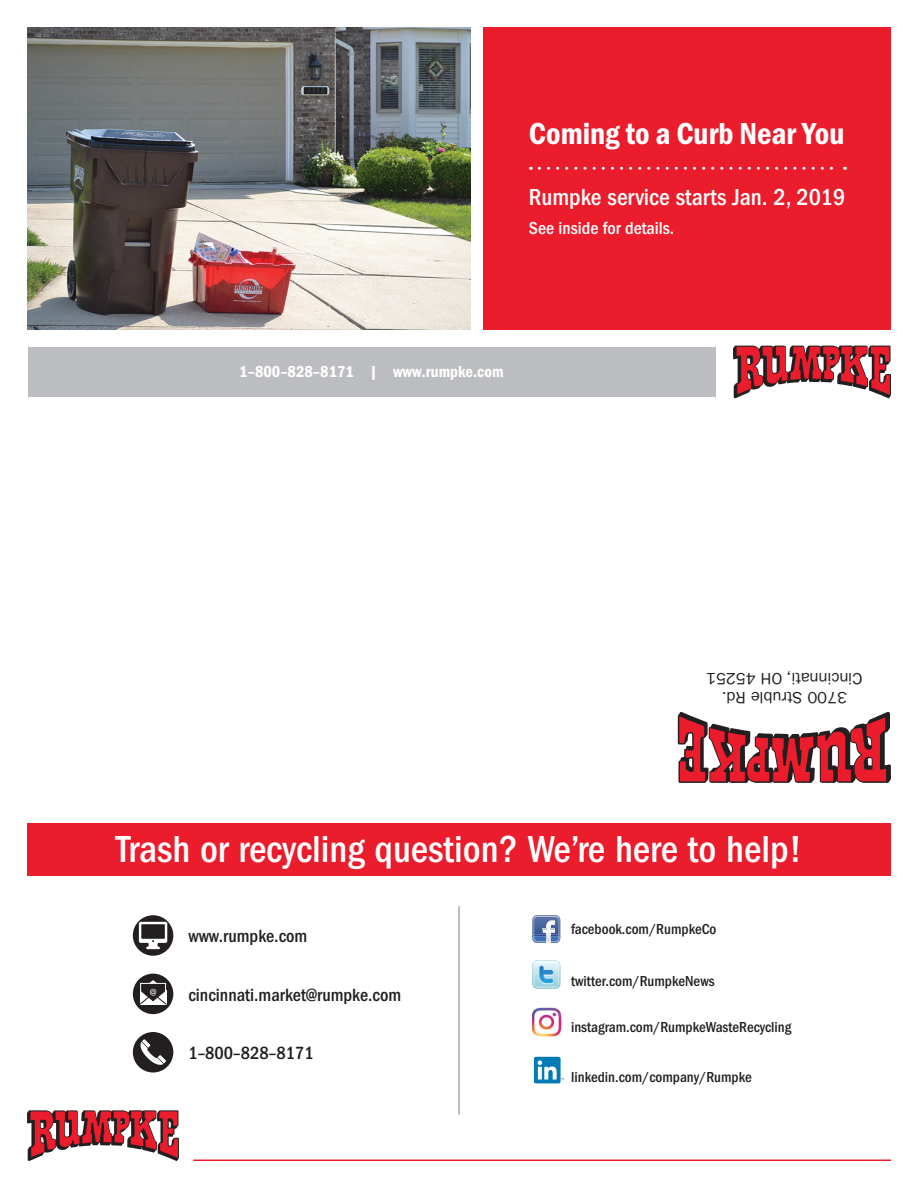
<style>
.page{position:relative;width:918px;height:1188px;background:#fff}
.page>*{position:absolute;margin:0;border:0;box-sizing:border-box;transform-origin:0 0}
.t1{font:500 condensed 39px "ITC Franklin Gothic Std";color:#fff}
.t2{font:31.5px "Franklin Gothic URW Con Dem";color:#fff}
.t3{font:500 condensed 24px "ITC Franklin Gothic Std";color:#fff}
.t4{font:500 condensed 18.3px "ITC Franklin Gothic Std";color:#231f20}
.t5{font:500 condensed 18px "ITC Franklin Gothic Std";color:#fff}
.t6{font:16.5px/19.8px "ITC Franklin Gothic Std";color:#231f20;text-align:center}
.t7{font:16.5px "Franklin Gothic URW Con Dem";color:#fff}
.t8{font:500 condensed 15px "ITC Franklin Gothic Std";color:#231f20}
</style>
<div class="page">
<img style="left:27px;top:27px;width:443px;height:302px">
<svg style="left:678px;top:712px;width:213px;height:71px"></svg>
<svg style="left:733px;top:346px;width:158px;height:52px"></svg>
<div style="left:28px;top:347px;width:688px;height:50px;background:#bcbdc0"></div>
<div style="left:484px;top:27px;width:407px;height:302px;background:#eb1c2c"></div>
<svg style="left:27px;top:1110px;width:152px;height:51px"></svg>
<div style="left:27px;top:823px;width:864px;height:52px;background:#eb1c2c"></div>
<hr style="left:193px;top:1160px;width:698px;height:1px;background:#eb1c2c">
<hr style="left:458px;top:906px;width:2px;height:209px;background:#a8a9ad">
<svg style="left:532px;top:915px;width:28px;height:28px"></svg>
<img style="left:533px;top:916px;width:26px;height:5px">
<svg style="left:532px;top:961px;width:28px;height:27px"></svg>
<svg style="left:534px;top:1057px;width:27px;height:26px"></svg>
<svg style="left:538px;top:1060px;width:26px;height:19px"></svg>
<img style="left:532px;top:1008px;width:29px;height:28px">
<div style="left:133px;top:1032px;width:40px;height:41px;background:#231f20;border-radius:50%"></div>
<svg style="left:138px;top:1039px;width:28px;height:28px"></svg>
<div style="left:133px;top:974px;width:40px;height:40px;background:#231f20;border-radius:50%"></div>
<svg style="left:140px;top:980px;width:26px;height:24px"></svg>
<svg style="left:133px;top:915px;width:40px;height:41px"></svg>
<svg style="left:139px;top:922px;width:28px;height:27px"></svg>
<svg style="left:539px;top:167px;width:307px;height:3px"></svg>
<h2 class="t2" style="left:529px;top:112px;width:317px">Coming to a Curb Near You</h2>
<h3 class="t3" style="left:529px;top:184px;width:318px">Rumpke service starts Jan. 2, 2019</h3>
<p class="t5" style="left:529px;top:217px;width:147px">See inside for details.</p>
<p class="t7" style="left:239px;top:361px;width:266px">1–800–828–8171 | www.rumpke.com</p>
<p class="t6" style="left:863px;top:708px;width:158px;rotate:-180deg">3700 Struble Rd.<br>Cincinnati, OH 45251</p>
<h1 class="t1" style="left:116px;top:827px;width:688px">Trash or recycling question? We’re here to help!</h1>
<p class="t4" style="left:188px;top:925px;width:120px">www.rumpke.com</p>
<p class="t4" style="left:188px;top:984px;width:214px">cincinnati.market@rumpke.com</p>
<p class="t4" style="left:188px;top:1042px;width:127px">1–800–828–8171</p>
<p class="t8" style="left:571px;top:921px;width:147px">facebook.com/RumpkeCo</p>
<p class="t8" style="left:571px;top:973px;width:145px">twitter.com/RumpkeNews</p>
<p class="t8" style="left:571px;top:1019px;width:222px">instagram.com/RumpkeWasteRecycling</p>
<p class="t8" style="left:571px;top:1069px;width:182px">linkedin.com/company/Rumpke</p>
</div>
